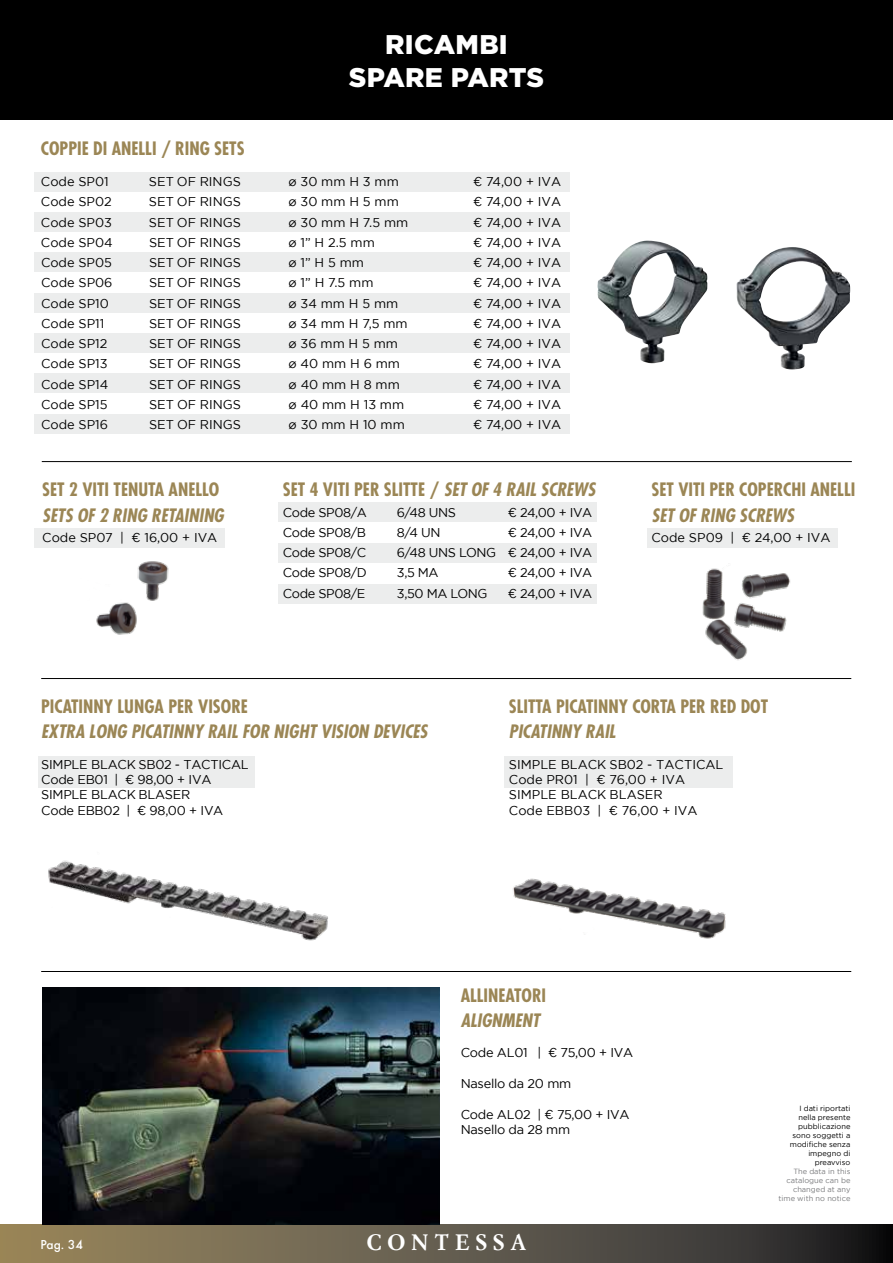
<style>
.page{position:relative;width:893px;height:1263px;background:#fff}
.page>*{position:absolute;margin:0;border:0;box-sizing:border-box;transform-origin:0 0}
.t1{font:900 27px/32.4px "Gotham";letter-spacing:.01em;color:#fff;text-align:center}
.t2{font:700 21.9px "Simoncini Garamond";letter-spacing:.27em;color:#fff}
.t3{font:700 condensed 18px "Futura";color:#9b8655}
.t4{font:italic 700 condensed 18px "Futura";color:#9b8655}
.t5{font:500 13.5px "Futura";color:#fff}
.t6{font:12.75px/15.3px "Gotham";color:#000}
.t7{font:12.75px/15.3px "Gotham";letter-spacing:-.02em;color:#000}
.t8{font:12.75px "Gotham";letter-spacing:-.03em;color:#000}
.t9{font:7.5px/9px "Gotham";color:#000;text-align:right}
.t10{font:7.5px/9px "Gotham";color:#7b7c7e;text-align:right}
.s1{font-style:italic}
</style>
<div class="page">
<div style="left:504px;top:756px;width:229px;height:32px;background:#eceded"></div>
<div style="left:39px;top:756px;width:216px;height:32px;background:#eceded"></div>
<div style="left:647px;top:528px;width:191px;height:19px;background:#eceded"></div>
<div style="left:279px;top:503px;width:318px;height:19px;background:#eceded"></div>
<div style="left:279px;top:543px;width:318px;height:19px;background:#eceded"></div>
<div style="left:279px;top:584px;width:318px;height:19px;background:#eceded"></div>
<div style="left:34px;top:528px;width:190px;height:19px;background:#eceded"></div>
<div style="left:34px;top:213px;width:536px;height:19px;background:#eceded"></div>
<div style="left:34px;top:253px;width:536px;height:19px;background:#eceded"></div>
<div style="left:34px;top:294px;width:536px;height:19px;background:#eceded"></div>
<div style="left:34px;top:334px;width:536px;height:19px;background:#eceded"></div>
<div style="left:34px;top:373px;width:536px;height:20px;background:#eceded"></div>
<div style="left:34px;top:414px;width:536px;height:19px;background:#eceded"></div>
<div style="left:34px;top:172px;width:536px;height:20px;background:#eceded"></div>
<svg style="left:0;top:1225px;width:893px;height:38px;background:#605847"></svg>
<img style="left:96px;top:561px;width:73px;height:74px">
<img style="left:702px;top:568px;width:89px;height:93px">
<img style="left:48px;top:860px;width:280px;height:81px">
<img style="left:513px;top:878px;width:213px;height:61px">
<hr style="left:42px;top:461px;width:810px;height:1px;background:#000">
<hr style="left:41px;top:678px;width:810px;height:1px;background:#000">
<hr style="left:41px;top:971px;width:810px;height:1px;background:#000">
<div style="left:0;top:0;width:893px;height:119px;background:#000"></div>
<img style="left:597px;top:241px;width:183px;height:122px">
<img style="left:42px;top:987px;width:398px;height:238px">
<h1 class="t1" style="left:349px;top:28px;width:197px">RICAMBI<br>SPARE PARTS</h1>
<h3 class="t3" style="left:41px;top:137px;width:205px">COPPIE DI ANELLI / RING SETS</h3>
<p class="t6" style="left:41px;top:174px;width:69px">Code SP01</p>
<p class="t6" style="left:149px;top:174px;width:93px">SET OF RINGS</p>
<p class="t6" style="left:288px;top:174px;width:112px">ø 30 mm H 3 mm</p>
<p class="t6" style="left:473px;top:174px;width:90px">€ 74,00 + IVA</p>
<p class="t6" style="left:41px;top:194px;width:72px">Code SP02</p>
<p class="t6" style="left:149px;top:194px;width:93px">SET OF RINGS</p>
<p class="t6" style="left:288px;top:194px;width:112px">ø 30 mm H 5 mm</p>
<p class="t6" style="left:473px;top:194px;width:90px">€ 74,00 + IVA</p>
<p class="t6" style="left:41px;top:214px;width:72px">Code SP03</p>
<p class="t6" style="left:149px;top:214px;width:93px">SET OF RINGS</p>
<p class="t6" style="left:288px;top:214px;width:121px">ø 30 mm H 7.5 mm</p>
<p class="t6" style="left:473px;top:214px;width:90px">€ 74,00 + IVA</p>
<p class="t6" style="left:41px;top:234px;width:73px">Code SP04</p>
<p class="t6" style="left:149px;top:234px;width:93px">SET OF RINGS</p>
<p class="t6" style="left:288px;top:234px;width:88px">ø 1” H 2.5 mm</p>
<p class="t6" style="left:473px;top:234px;width:90px">€ 74,00 + IVA</p>
<p class="t6" style="left:41px;top:255px;width:73px">Code SP05</p>
<p class="t6" style="left:149px;top:255px;width:93px">SET OF RINGS</p>
<p class="t6" style="left:289px;top:255px;width:77px">ø 1” H 5 mm</p>
<p class="t6" style="left:473px;top:255px;width:90px">€ 74,00 + IVA</p>
<p class="t6" style="left:41px;top:275px;width:73px">Code SP06</p>
<p class="t6" style="left:149px;top:275px;width:93px">SET OF RINGS</p>
<p class="t6" style="left:289px;top:275px;width:86px">ø 1” H 7.5 mm</p>
<p class="t6" style="left:473px;top:275px;width:90px">€ 74,00 + IVA</p>
<p class="t6" style="left:41px;top:295px;width:69px">Code SP10</p>
<p class="t6" style="left:149px;top:295px;width:93px">SET OF RINGS</p>
<p class="t6" style="left:289px;top:295px;width:111px">ø 34 mm H 5 mm</p>
<p class="t6" style="left:473px;top:295px;width:90px">€ 74,00 + IVA</p>
<p class="t6" style="left:41px;top:315px;width:65px">Code SP11</p>
<p class="t6" style="left:149px;top:315px;width:93px">SET OF RINGS</p>
<p class="t6" style="left:289px;top:315px;width:121px">ø 34 mm H 7,5 mm</p>
<p class="t6" style="left:473px;top:315px;width:90px">€ 74,00 + IVA</p>
<p class="t6" style="left:41px;top:336px;width:68px">Code SP12</p>
<p class="t6" style="left:149px;top:336px;width:93px">SET OF RINGS</p>
<p class="t6" style="left:289px;top:336px;width:111px">ø 36 mm H 5 mm</p>
<p class="t6" style="left:473px;top:336px;width:90px">€ 74,00 + IVA</p>
<p class="t6" style="left:41px;top:356px;width:68px">Code SP13</p>
<p class="t6" style="left:149px;top:356px;width:93px">SET OF RINGS</p>
<p class="t6" style="left:289px;top:356px;width:113px">ø 40 mm H 6 mm</p>
<p class="t6" style="left:473px;top:356px;width:90px">€ 74,00 + IVA</p>
<p class="t6" style="left:41px;top:376px;width:69px">Code SP14</p>
<p class="t6" style="left:149px;top:376px;width:93px">SET OF RINGS</p>
<p class="t6" style="left:289px;top:376px;width:113px">ø 40 mm H 8 mm</p>
<p class="t6" style="left:473px;top:376px;width:90px">€ 74,00 + IVA</p>
<p class="t6" style="left:41px;top:396px;width:68px">Code SP15</p>
<p class="t6" style="left:149px;top:396px;width:93px">SET OF RINGS</p>
<p class="t6" style="left:289px;top:396px;width:117px">ø 40 mm H 13 mm</p>
<p class="t6" style="left:473px;top:396px;width:90px">€ 74,00 + IVA</p>
<p class="t6" style="left:41px;top:417px;width:68px">Code SP16</p>
<p class="t6" style="left:149px;top:417px;width:93px">SET OF RINGS</p>
<p class="t6" style="left:289px;top:417px;width:118px">ø 30 mm H 10 mm</p>
<p class="t6" style="left:473px;top:417px;width:90px">€ 74,00 + IVA</p>
<h3 class="t3" style="left:42px;top:478px;width:179px">SET 2 VITI TENUTA ANELLO</h3>
<h3 class="t4" style="left:42px;top:504px;width:183px">SETS OF 2 RING RETAINING</h3>
<p class="t6" style="left:42px;top:530px;width:177px">Code SP07 | € 16,00 + IVA</p>
<h3 class="t3" style="left:283px;top:478px;width:314px">SET 4 VITI PER SLITTE / <span class="s1">SET OF 4 RAIL SCREWS</span></h3>
<p class="t8" style="left:283px;top:504px;width:86px">Code SP08/A</p>
<p class="t6" style="left:397px;top:504px;width:61px">6/48 UNS</p>
<p class="t6" style="left:508px;top:504px;width:86px">€ 24,00 + IVA</p>
<p class="t8" style="left:283px;top:524px;width:85px">Code SP08/B</p>
<p class="t6" style="left:397px;top:524px;width:45px">8/4 UN</p>
<p class="t6" style="left:508px;top:524px;width:86px">€ 24,00 + IVA</p>
<p class="t8" style="left:283px;top:544px;width:85px">Code SP08/C</p>
<p class="t8" style="left:397px;top:544px;width:197px">6/48 UNS LONG € 24,00 + IVA</p>
<p class="t8" style="left:283px;top:565px;width:85px">Code SP08/D</p>
<p class="t6" style="left:397px;top:565px;width:43px">3,5 MA</p>
<p class="t6" style="left:508px;top:565px;width:86px">€ 24,00 + IVA</p>
<p class="t8" style="left:283px;top:585px;width:84px">Code SP08/E</p>
<p class="t6" style="left:397px;top:585px;width:92px">3,50 MA LONG</p>
<p class="t6" style="left:508px;top:585px;width:86px">€ 24,00 + IVA</p>
<h3 class="t3" style="left:651px;top:478px;width:205px">SET VITI PER COPERCHI ANELLI</h3>
<h3 class="t4" style="left:651px;top:504px;width:144px">SET OF RING SCREWS</h3>
<p class="t6" style="left:651px;top:530px;width:181px">Code SP09 | € 24,00 + IVA</p>
<h3 class="t3" style="left:41px;top:695px;width:208px">PICATINNY LUNGA PER VISORE</h3>
<h3 class="t4" style="left:41px;top:720px;width:388px">EXTRA LONG PICATINNY RAIL FOR NIGHT VISION DEVICES</h3>
<p class="t7" style="left:41px;top:756px;width:209px">SIMPLE BLACK SB02 - TACTICAL<br>Code EB01 | € 98,00 + IVA<br>SIMPLE BLACK BLASER<br>Code EBB02 | € 98,00 + IVA</p>
<h3 class="t3" style="left:509px;top:695px;width:261px">SLITTA PICATINNY CORTA PER RED DOT</h3>
<h3 class="t4" style="left:509px;top:720px;width:108px">PICATINNY RAIL</h3>
<p class="t6" style="left:509px;top:756px;width:216px">SIMPLE BLACK SB02 - TACTICAL<br>Code PR01 | € 76,00 + IVA<br>SIMPLE BLACK BLASER<br>Code EBB03 | € 76,00 + IVA</p>
<p class="t5" style="left:40px;top:1234px;width:44px">Pag. 34</p>
<h3 class="t3" style="left:461px;top:983px;width:87px">ALLINEATORI</h3>
<h3 class="t4" style="left:461px;top:1009px;width:81px">ALIGNMENT</h3>
<p class="t7" style="left:461px;top:1045px;width:174px">Code AL01 | € 75,00 + IVA</p>
<p class="t7" style="left:461px;top:1076px;width:112px">Nasello da 20 mm</p>
<p class="t7" style="left:461px;top:1106px;width:170px">Code AL02 | € 75,00 + IVA<br>Nasello da 28 mm</p>
<h2 class="t2" style="left:367px;top:1229px;width:161px">CONTESSA</h2>
<p class="t9" style="left:790px;top:1104px;width:62px">I dati riportati nella presente pubblicazione sono soggetti a modifiche senza impegno di preavviso</p>
<p class="t10" style="left:778px;top:1167px;width:73px">The data in this catalogue can be changed at any time with no notice</p>
</div>
